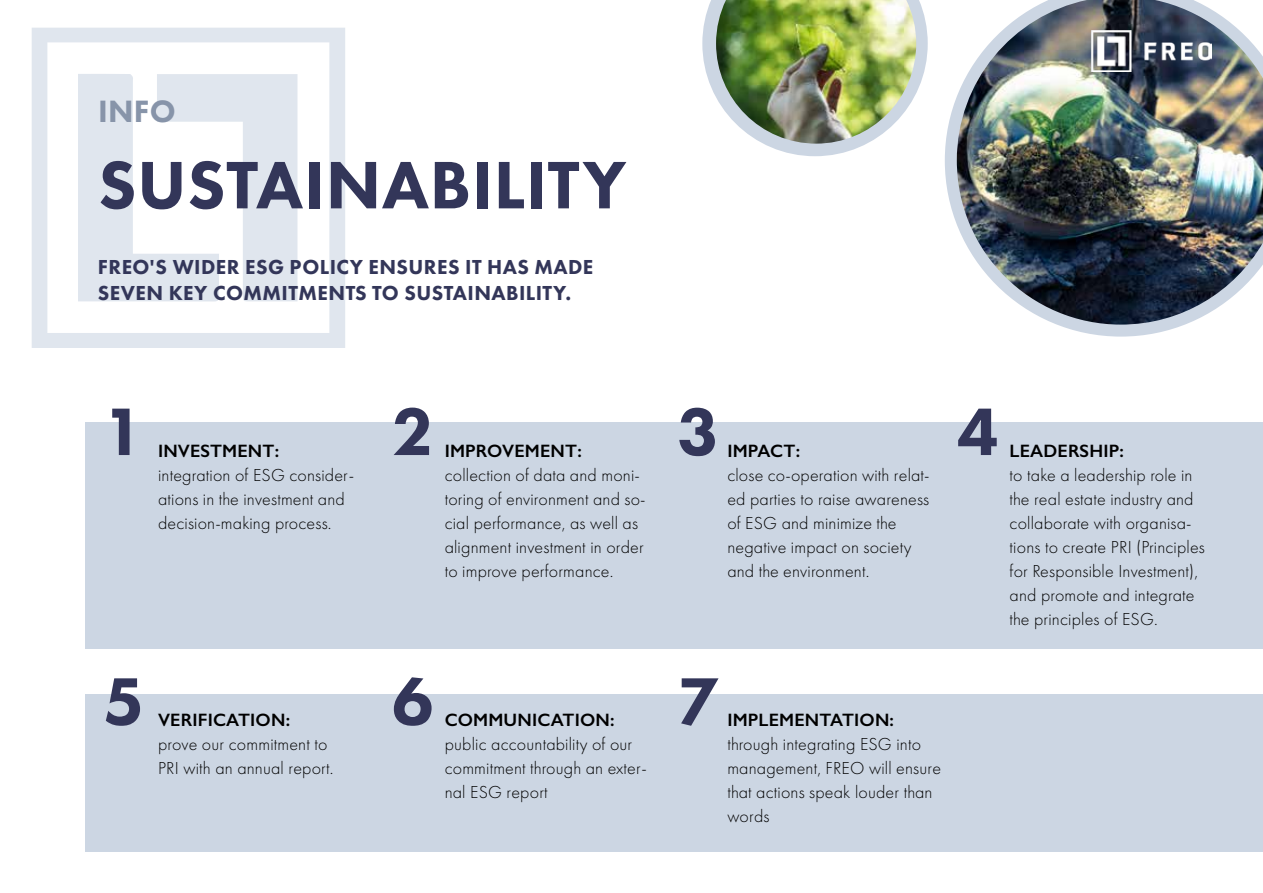
<style>
.page{position:relative;width:1263px;height:893px;background:#fff}
.page>*{position:absolute;margin:0;border:0;box-sizing:border-box;transform-origin:0 0}
.t1{font:800 69.6px "Futura PT";letter-spacing:.01em;color:#333659}
.t2{font:800 31.95px "Futura PT";color:#8794a9}
.t3{font:800 21px/25.5px "Futura PT";letter-spacing:.02em;color:#333659}
.t4{font:300 18px/24px "Futura PT";letter-spacing:.01em;color:#000}
.t5{font:600 18px "Gill Sans";letter-spacing:.01em;color:#000}
</style>
<div class="page">
<svg style="left:32px;top:28px;width:313px;height:320px"></svg>
<svg style="left:78px;top:74px;width:219px;height:227px"></svg>
<svg style="left:945px;top:97px;width:238px;height:240px"></svg>
<svg style="left:702px;top:0;width:226px;height:156px"></svg>
<div style="left:86px;top:422px;width:1177px;height:226px;background:#ccd6e3"></div>
<div style="left:86px;top:694px;width:1177px;height:157px;background:#ccd6e3"></div>
<img style="left:957px;top:0;width:306px;height:325px">
<img style="left:716px;top:0;width:200px;height:144px">
<h2 class="t2" style="left:98px;top:91px;width:79px">INFO</h2>
<h1 class="t1" style="left:98px;top:142px;width:530px">SUSTAINABILITY</h1>
<p class="t3" style="left:98px;top:254px;width:497px">FREO'S WIDER ESG POLICY ENSURES IT HAS MADE<br>SEVEN KEY COMMITMENTS TO SUSTAINABILITY.</p>
<h1 class="t1" style="left:103px;top:388px;width:43px">1</h1>
<p class="t5" style="left:158px;top:440px;width:123px">INVESTMENT:</p>
<p class="t4" style="left:158px;top:463px;width:198px">integration of ESG consider&shy;ations in the investment and decision-making process.</p>
<h1 class="t1" style="left:103px;top:658px;width:43px">5</h1>
<p class="t5" style="left:158px;top:709px;width:134px">VERIFICATION:</p>
<p class="t4" style="left:158px;top:732px;width:177px">prove our commitment to<br>PRI with an annual report.</p>
<h1 class="t1" style="left:392px;top:388px;width:43px">2</h1>
<p class="t5" style="left:445px;top:440px;width:139px">IMPROVEMENT:</p>
<p class="t4" style="left:445px;top:463px;width:202px">collection of data and moni&shy;toring of environment and so&shy;cial performance, as well as alignment investment in order to improve performance.</p>
<h1 class="t1" style="left:392px;top:658px;width:43px">6</h1>
<p class="t5" style="left:445px;top:709px;width:171px">COMMUNICATION:</p>
<p class="t4" style="left:445px;top:732px;width:204px">public accountability of our commitment through an exter&shy;nal ESG report</p>
<h1 class="t1" style="left:678px;top:388px;width:43px">3</h1>
<p class="t5" style="left:727px;top:440px;width:74px">IMPACT:</p>
<p class="t4" style="left:727px;top:463px;width:204px">close co-operation with relat&shy;ed parties to raise awareness of ESG and minimize the negative impact on society and the environment.</p>
<h1 class="t1" style="left:957px;top:388px;width:43px">4</h1>
<p class="t5" style="left:1010px;top:440px;width:116px">LEADERSHIP:</p>
<p class="t4" style="left:1010px;top:463px;width:197px">to take a leadership role in the real estate industry and collaborate with organisa&shy;tions to create PRI (Principles for Responsible Investment), and promote and integrate the principles of ESG.</p>
<h1 class="t1" style="left:678px;top:658px;width:43px">7</h1>
<p class="t5" style="left:727px;top:709px;width:168px">IMPLEMENTATION:</p>
<p class="t4" style="left:727px;top:732px;width:215px">through integrating ESG into management, FREO will ensure that actions speak louder than words</p>
</div>
